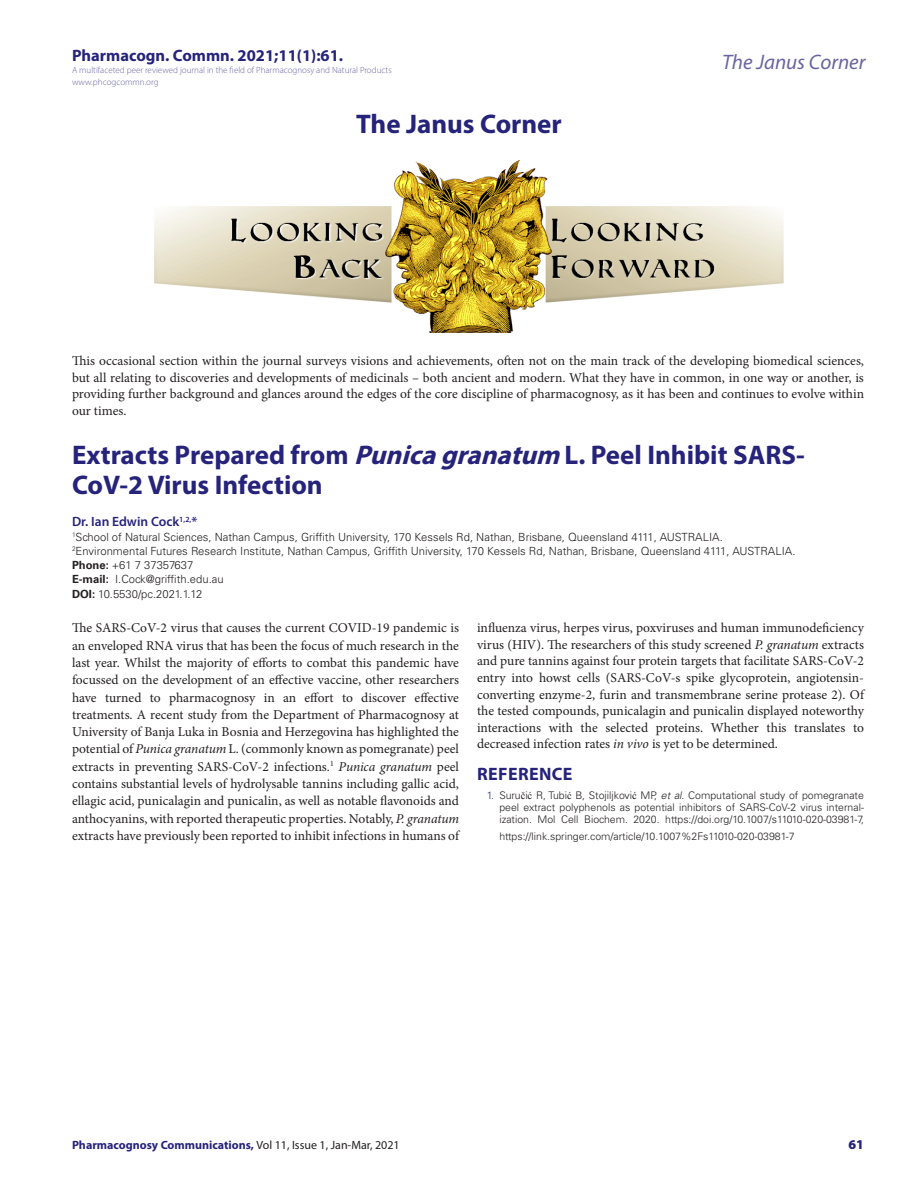
<style>
.page{position:relative;width:918px;height:1188px;background:#fff}
.page>*{position:absolute;margin:0;border:0;box-sizing:border-box;transform-origin:0 0}
.CT{font:700 27px/30px "Myriad Pro";color:#26237b}
.t1{font:italic 21px "Myriad Pro";color:#6964a1}
._1_HD{font:700 18px "Myriad Pro";letter-spacing:.02em;color:#26237b}
.t2{font:700 16.5px "Myriad Pro";color:#26237b}
.TXT{font:13.5px/17.2px "Minion Pro";color:#231f20;text-align:justify}
.CA{font:600 13.5px "Myriad Pro";color:#26237b}
.RRH{font:900 13.5px "Myriad Pro";color:#26237b}
.RRH-2{font:700 12px "Myriad Pro";color:#26237b}
.ABS_TXT{font:300 11.25px "Univers LT Std";color:#231f20}
.t3{font:300 10.5px/12px "Univers LT Std";color:#231f20;text-align:justify}
.t4{font:300 9px/12px "Myriad Pro";color:#6964a1}
.s1{font-style:italic}
.s2{font-weight:700}
.s3{color:#26237b}
.s4{font-family:"Times New Roman";font-weight:400}
.s5{font-weight:400;color:#231f20}
</style>
<div class="page">
<img style="left:154px;top:160px;width:630px;height:173px">
<p class="t2" style="left:72px;top:45px;width:273px">Pharmacogn. Commn. 2021;11(1):61.</p>
<p class="t4" style="left:72px;top:64px;width:321px">A multifaceted peer reviewed journal in the field of Pharmacognosy and Natural Products www.phcogcommn.org</p>
<p class="CT" style="left:356px;top:108px;width:207px">The Janus Corner</p>
<h2 class="t1" style="left:722px;top:49px;width:145px">The Janus Corner</h2>
<p class="TXT" style="left:72px;top:353px;width:794px;line-height:16.5px">This occasional section within the journal surveys visions and achievements, often not on the main track of the developing biomedical sciences, but all relating to discoveries and developments of medicinals – both ancient and modern. What they have in common, in one way or another, is providing further background and glances around the edges of the core discipline of pharmacognosy, as it has been and continues to evolve within our times.</p>
<p class="CT" style="left:72px;top:439px;width:734px">Extracts Prepared from <span class="s1">Punicagranatum</span> L. Peel Inhibit SARS-<br>CoV-2 Virus Infection</p>
<p class="CA" style="left:72px;top:513px;width:127px">Dr. Ian Edwin Cock<sup>1,2,</sup>*</p>
<p class="ABS_TXT" style="left:72px;top:530px;width:652px"><sup>1</sup>School of Natural Sciences, Nathan Campus, Griffith University, 170 Kessels Rd, Nathan, Brisbane, Queensland 4111, AUSTRALIA.</p>
<p class="ABS_TXT" style="left:72px;top:544px;width:725px"><sup>2</sup>Environmental Futures Research Institute, Nathan Campus, Griffith University, 170 Kessels Rd, Nathan, Brisbane, Queensland 4111, AUSTRALIA.</p>
<p class="ABS_TXT" style="left:72px;top:558px;width:123px"><span class="s2">Phone:</span> +61 7 37357637</p>
<p class="ABS_TXT" style="left:72px;top:573px;width:153px"><span class="s2">E-mail:</span> I.Cock@griffith.edu.au</p>
<p class="ABS_TXT" style="left:72px;top:587px;width:132px"><span class="s2">DOI:</span> 10.5530/pc.2021.1.12</p>
<p class="TXT" style="left:72px;top:619px;width:389px">The SARS-CoV-2 virus that causes the current COVID-19 pandemic is an enveloped RNA virus that has been the focus of much research in the last year. Whilst the majority of efforts to combat this pandemic have focussed on the development of an effective vaccine, other researchers have turned to pharmacognosy in an effort to discover effective treatments. A recent study from the Department of Pharmacognosy at University of Banja Luka in Bosnia and Herzegovina has highlighted the potential of <span class="s1">Punica granatum</span> L. (commonly known as pomegranate) peel extracts in preventing SARS-CoV-2 infections.<sup>1</sup> <span class="s1">Punica granatum</span> peel contains substantial levels of hydrolysable tannins including gallic acid, ellagic acid, punicalagin and punicalin, as well as notable flavonoids and anthocyanins, with reported therapeutic properties. Notably, <span class="s1">P. granatum </span>extracts have previously been reported to inhibit infections in humans of</p>
<p class="TXT" style="left:477px;top:620px;width:389px;line-height:16.5px">influenza virus, herpes virus, poxviruses and human immunodeficiency virus (HIV). The researchers of this study screened <span class="s1">P. granatum</span> extracts and pure tannins against four protein targets that facilitate SARS-CoV-2 entry into howst cells (SARS-CoV-s spike glycoprotein, angiotensin&shy;converting enzyme-2, furin and transmembrane serine protease 2). Of the tested compounds, punicalagin and punicalin displayed noteworthy interactions with the selected proteins. Whether this translates to decreased infection rates <span class="s1">in vivo</span> is yet to be determined.</p>
<p class="_1_HD" style="left:477px;top:762px;width:97px">REFERENCE</p>
<p class="t3" style="left:499px;top:790px;width:366px;text-indent:-13px"><span class="s3">1.</span> Suru<span class="s4">č</span>i<span class="s4">ć</span> R, Tubi<span class="s4">ć</span> B, Stojiljkovi<span class="s4">ć</span> MP, <span class="s1">et al</span>. Computational study of pomegranate peel extract polyphenols as potential inhibitors of SARS-CoV-2 virus internal&shy;ization. Mol Cell Biochem. 2020. https://doi.org/10.1007/s11010-020-03981-7,</p>
<p class="t3" style="left:499px;top:830px;width:297px">https://link.springer.com/article/10.1007%2Fs11010-020-03981-7</p>
<p class="RRH-2" style="left:72px;top:1138px;width:329px">Pharmacognosy Communications, <span class="s5">Vol 11, Issue 1, Jan-Mar, 2021</span></p>
<p class="RRH" style="left:849px;top:1136px;width:17px">61</p>
</div>
